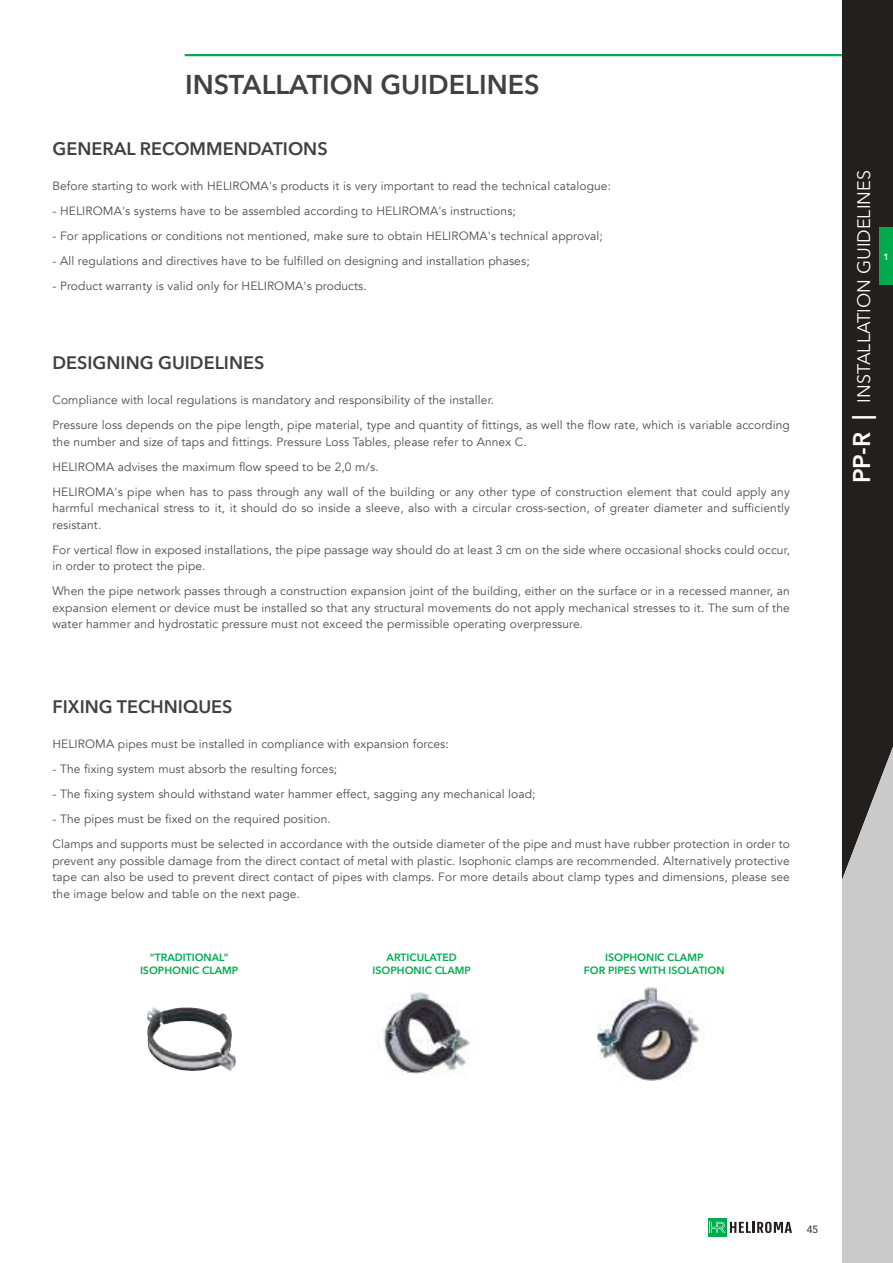
<style>
.page{position:relative;width:893px;height:1263px;background:#fff}
.page>*{position:absolute;margin:0;border:0;box-sizing:border-box;transform-origin:0 0}
.t1{font:600 27px "Avenir Next LT Pro";color:#444041}
.t2{font:600 18px "Avenir Next LT Pro";color:#444041}
.t3{font:18px "Avenir Next LT Pro";color:#fff}
.t4{font:12px/16.5px "Avenir";letter-spacing:.01em;color:#4e4b4c}
.t5{font:600 10.5px/12.6px "Avenir Next LT Pro";color:#00ab4e;text-align:center}
.t6{font:500 10.5px "Avenir";color:#444041}
.t7{font:600 9px "Avenir Next LT Pro";color:#fff}
.s1{font-weight:600;font-size:24px}
</style>
<div class="page">
<svg style="left:842px;top:0;width:51px;height:1263px;background:#605d5d"></svg>
<svg style="left:708px;top:1218px;width:18px;height:18px"></svg>
<svg style="left:710px;top:1222px;width:82px;height:11px"></svg>
<div style="left:879px;top:227px;width:14px;height:58px;background:#00ab4e"></div>
<hr style="left:185px;top:54px;width:657px;height:2px;background:#00ab4e">
<img style="left:147px;top:1007px;width:89px;height:64px">
<img style="left:383px;top:991px;width:87px;height:83px">
<img style="left:598px;top:986px;width:107px;height:94px">
<h1 class="t1" style="left:185px;top:68px;width:356px">INSTALLATION GUIDELINES</h1>
<h2 class="t2" style="left:53px;top:137px;width:277px">GENERAL RECOMMENDATIONS</h2>
<p class="t4" style="left:53px;top:177px;width:560px">Before starting to work with HELIROMA's products it is very important to read the technical catalogue:</p>
<p class="t4" style="left:53px;top:202px;width:465px">- HELIROMA's systems have to be assembled according to HELIROMA's instructions;</p>
<p class="t4" style="left:53px;top:227px;width:552px">- For applications or conditions not mentioned, make sure to obtain HELIROMA's technical approval;</p>
<p class="t4" style="left:53px;top:252px;width:479px">- All regulations and directives have to be fulfilled on designing and installation phases;</p>
<p class="t4" style="left:53px;top:277px;width:316px">- Product warranty is valid only for HELIROMA's products.</p>
<h2 class="t2" style="left:53px;top:352px;width:213px">DESIGNING GUIDELINES</h2>
<p class="t4" style="left:53px;top:388px;width:739px;line-height:25px">Compliance with local regulations is mandatory and responsibility of the installer.<br>Pressure loss depends on the pipe length, pipe material, type and quantity of fittings, as well the flow rate, which is variable according</p>
<p class="t4" style="left:53px;top:429px;width:739px;line-height:25px">the number and size of taps and fittings. Pressure Loss Tables, please refer to Annex C.<br>HELIROMA advises the maximum flow speed to be 2,0 m/s.<br>HELIROMA's pipe when has to pass through any wall of the building or any other type of construction element that could apply any</p>
<p class="t4" style="left:53px;top:500px;width:739px">harmful mechanical stress to it, it should do so inside a sleeve, also with a circular cross-section, of greater diameter and sufficiently resistant.</p>
<p class="t4" style="left:53px;top:541px;width:739px">For vertical flow in exposed installations, the pipe passage way should do at least 3 cm on the side where occasional shocks could occur, in order to protect the pipe.</p>
<p class="t4" style="left:53px;top:583px;width:739px;text-align:justify">When the pipe network passes through a construction expansion joint of the building, either on the surface or in a recessed manner, an expansion element or device must be installed so that any structural movements do not apply mechanical stresses to it. The sum of the water hammer and hydrostatic pressure must not exceed the permissible operating overpressure.</p>
<h2 class="t2" style="left:53px;top:696px;width:181px">FIXING TECHNIQUES</h2>
<p class="t4" style="left:53px;top:736px;width:398px">HELIROMA pipes must be installed in compliance with expansion forces:</p>
<p class="t4" style="left:53px;top:761px;width:286px">- The fixing system must absorb the resulting forces;</p>
<p class="t4" style="left:53px;top:786px;width:485px">- The fixing system should withstand water hammer effect, sagging any mechanical load;</p>
<p class="t4" style="left:53px;top:807px;width:739px;line-height:25px">- The pipes must be fixed on the required position.<br>Clamps and supports must be selected in accordance with the outside diameter of the pipe and must have rubber protection in order to</p>
<p class="t4" style="left:53px;top:852px;width:739px;text-align:justify">prevent any possible damage from the direct contact of metal with plastic. Isophonic clamps are recommended. Alternatively protective tape can also be used to prevent direct contact of pipes with clamps. For more details about clamp types and dimensions, please see the image below and table on the next page.</p>
<p class="t5" style="left:140px;top:951px;width:100px">“TRADITIONAL”<br>ISOPHONIC CLAMP</p>
<p class="t5" style="left:584px;top:951px;width:142px">ISOPHONIC CLAMP<br>FOR PIPES WITH ISOLATION</p>
<p class="t5" style="left:373px;top:951px;width:100px">ARTICULATED<br>ISOPHONIC CLAMP</p>
<h2 class="t3" style="left:853px;top:483px;width:315px;rotate:-90deg"><span class="s1">PP-R |</span> INSTALLATION GUIDELINES</h2>
<p class="t7" style="left:883px;top:251px;width:7px">1</p>
<p class="t6" style="left:807px;top:1220px;width:13px">45</p>
</div>
